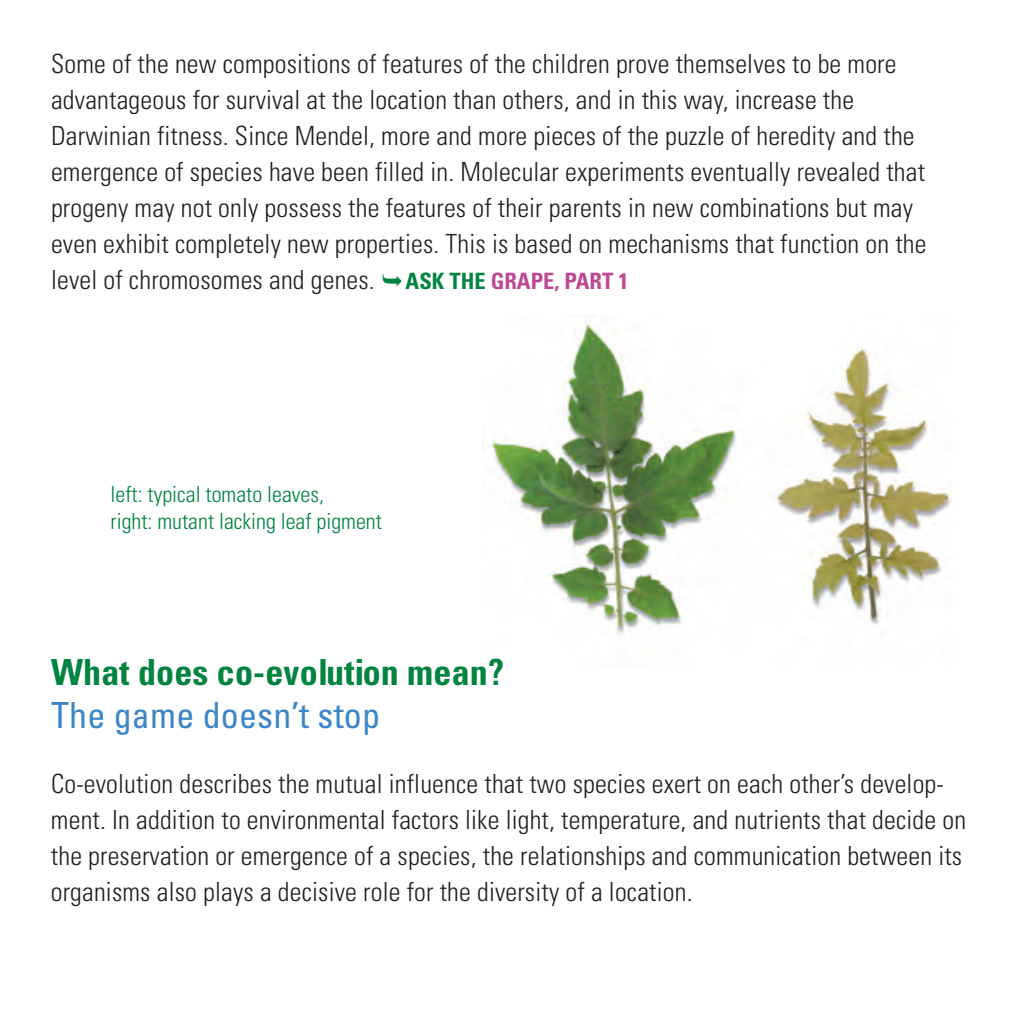
<style>
.page{position:relative;width:1021px;height:1021px;background:#fff}
.page>*{position:absolute;margin:0;border:0;box-sizing:border-box;transform-origin:0 0}
.t1{font:700 condensed 36px "Univers";letter-spacing:.005em;color:#00843f}
.t2{font:condensed 36px "Univers";letter-spacing:.005em;color:#3c86c7}
.t3{font:300 condensed 26.4px/36px "Univers";letter-spacing:.005em;color:#231f20}
.t4{font:300 condensed 22.2px/26.7px "Univers";color:#00843f}
.s1{font-weight:700;font-size:22.5px;color:#00843f}
.s2{font-weight:700;font-size:22.5px;color:#bd4992}
</style>
<div class="page">
<img style="left:482px;top:315px;width:469px;height:319px">
<p class="t3" style="left:51px;top:48px;width:877px">Some of the new compositions of features of the children prove themselves to be more advantageous for survival at the location than others, and in this way, increase the Darwinian fitness. Since Mendel, more and more pieces of the puzzle of heredity and the emergence of species have been filled in. Molecular experiments eventually revealed that progeny may not only possess the features of their parents in new combinations but may even exhibit completely new properties. This is based on mechanisms that function on the level of chromosomes and genes. <span class="s1">ASK THE</span> <span class="s2">GRAPE, PART 1</span></p>
<p class="t4" style="left:111px;top:483px;width:273px">left: typical tomato leaves,<br>right: mutant lacking leaf pigment</p>
<h1 class="t1" style="left:51px;top:659px;width:454px">What does co-evolution mean?</h1>
<h1 class="t2" style="left:51px;top:702px;width:330px">The game doesn’t stop</h1>
<p class="t3" style="left:51px;top:768px;width:916px">Co-evolution describes the mutual influence that two species exert on each other’s develop&shy;ment. In addition to environmental factors like light, temperature, and nutrients that decide on the preservation or emergence of a species, the relationships and communication between its organisms also plays a decisive role for the diversity of a location.</p>
</div>
